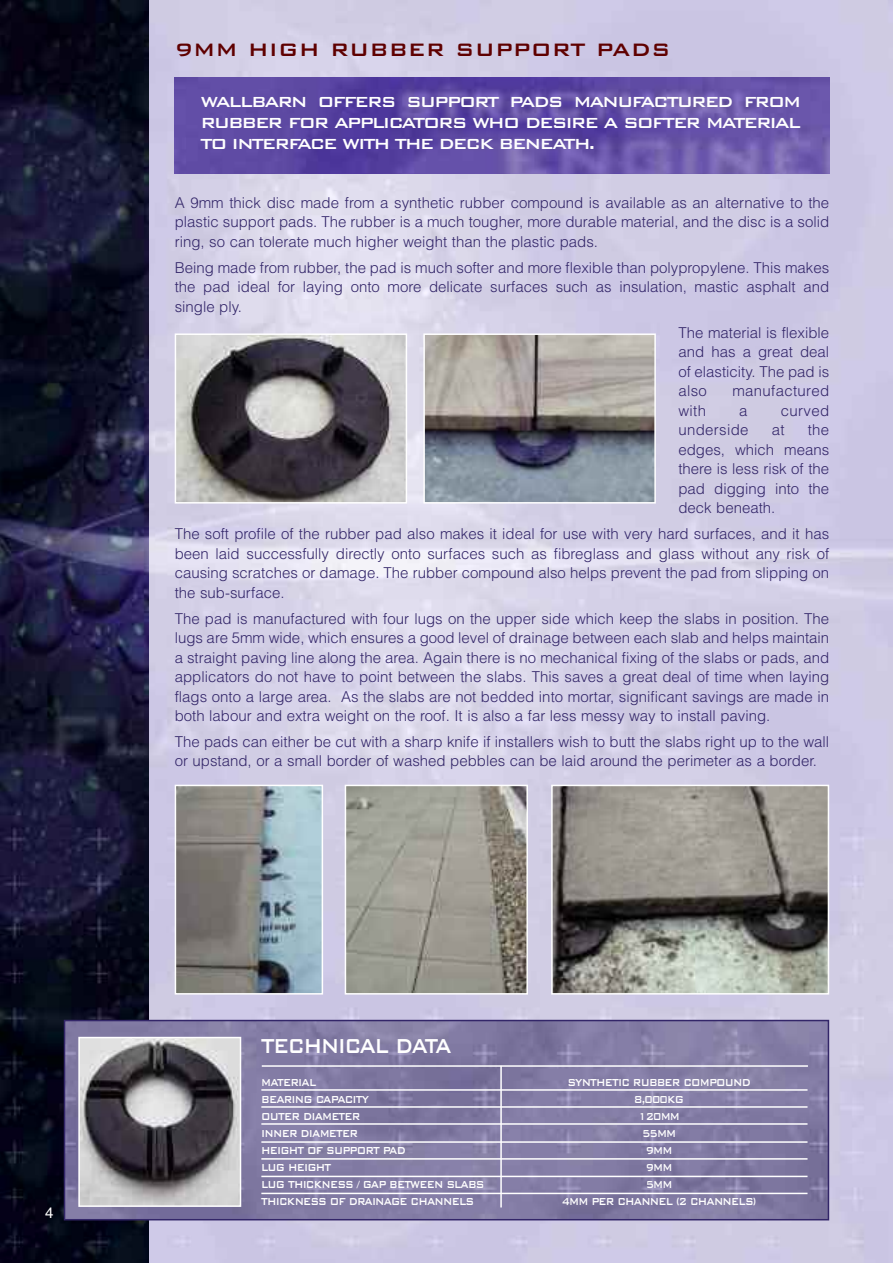
<style>
.page{position:relative;width:893px;height:1263px;background:#fff}
.page>*{position:absolute;margin:0;border:0;box-sizing:border-box;transform-origin:0 0}
.t1{font:500 27px "Bank Gothic BT";letter-spacing:-.08em;color:#fff;scale:.8 1}
.t2{font:500 24px "Bank Gothic BT";color:#5f0000}
.t3{font:500 19.5px/21px "Bank Gothic BT";letter-spacing:-.11em;color:#fff;text-align:justify}
.t4{font:300 15px/19.5px "Helvetica";color:#332669;text-align:justify}
.t5{font:300 15px "Helvetica";letter-spacing:.02em;color:#332669}
.t6{font:15px "Helvetica";color:#fff}
.t7{font:500 13.5px "Bank Gothic BT";letter-spacing:-.075em;color:#fff;scale:.8 1}
</style>
<div class="page">
<img style="left:149px;top:0;width:744px;height:1263px">
<img style="left:0;top:0;width:149px;height:1263px">
<img style="left:67px;top:1023px;width:759px;height:194px">
<div style="left:64px;top:1020px;width:765px;height:200px;border:2px solid #332669"></div>
<hr style="left:262px;top:1065px;width:546px;height:2px;background:#fff">
<hr style="left:261px;top:1089px;width:546px;height:2px;background:#fff">
<hr style="left:261px;top:1106px;width:546px;height:2px;background:#fff">
<hr style="left:261px;top:1123px;width:546px;height:2px;background:#fff">
<hr style="left:261px;top:1141px;width:546px;height:2px;background:#fff">
<hr style="left:261px;top:1158px;width:546px;height:2px;background:#fff">
<hr style="left:261px;top:1176px;width:546px;height:1px;background:#fff">
<hr style="left:261px;top:1193px;width:546px;height:1px;background:#fff">
<hr style="left:500px;top:1066px;width:2px;height:141px;background:#fff">
<img style="left:81px;top:1040px;width:157px;height:164px">
<div style="left:78px;top:1037px;width:163px;height:170px;border:2px solid #fff"></div>
<img style="left:175px;top:78px;width:654px;height:96px">
<img style="left:178px;top:336px;width:226px;height:165px">
<div style="left:175px;top:333px;width:232px;height:171px;border:2px solid #fff"></div>
<img style="left:178px;top:788px;width:142px;height:203px">
<div style="left:175px;top:785px;width:148px;height:209px;border:2px solid #fff"></div>
<img style="left:348px;top:788px;width:177px;height:203px">
<div style="left:345px;top:785px;width:183px;height:209px;border:2px solid #fff"></div>
<img style="left:554px;top:788px;width:272px;height:203px">
<div style="left:551px;top:785px;width:278px;height:209px;border:2px solid #fff"></div>
<img style="left:426px;top:336px;width:227px;height:165px">
<div style="left:423px;top:333px;width:233px;height:171px;border:2px solid #fff"></div>
<p class="t6" style="left:45px;top:1204px;width:10px">4</p>
<h2 class="t2" style="left:175px;top:34px;width:497px">9MM HIGH RUBBER SUPPORT PADS</h2>
<h3 class="t3" style="left:200px;top:89px;width:602px">WALLBARN OFFERS SUPPORT PADS MANUFACTURED FROM RUBBER FOR APPLICATORS WHO DESIRE A SOFTER MATERIAL TO INTERFACE WITH THE DECK BENEATH.</h3>
<p class="t4" style="left:175px;top:193px;width:656px">A 9mm thick disc made from a synthetic rubber compound is available as an alternative to the plastic support pads. The rubber is a much tougher, more durable material, and the disc is a solid ring, so can tolerate much higher weight than the plastic pads.</p>
<p class="t4" style="left:175px;top:258px;width:656px">Being made from rubber, the pad is much softer and more flexible than polypropylene. This makes the pad ideal for laying onto more delicate surfaces such as insulation, mastic asphalt and single ply.</p>
<p class="t4" style="left:678px;top:322px;width:152px">The material is flexible and has a great deal of elasticity. The pad is also</p>
<p class="t5" style="left:732px;top:382px;width:98px">manufactured</p>
<p class="t4" style="left:678px;top:400px;width:29px">with</p>
<p class="t4" style="left:739px;top:400px;width:10px">a</p>
<p class="t4" style="left:781px;top:400px;width:50px">curved</p>
<p class="t5" style="left:678px;top:421px;width:72px">underside</p>
<p class="t4" style="left:772px;top:420px;width:14px">at</p>
<p class="t4" style="left:678px;top:420px;width:152px;text-indent:129px">the edges, which means there is less risk of the pad digging into the deck beneath.</p>
<p class="t4" style="left:175px;top:524px;width:656px">The soft profile of the rubber pad also makes it ideal for use with very hard surfaces, and it has been laid successfully directly onto surfaces such as fibreglass and glass without any risk of causing scratches or damage. The rubber compound also helps prevent the pad from slipping on the sub-surface.</p>
<p class="t4" style="left:175px;top:608px;width:656px">The pad is manufactured with four lugs on the upper side which keep the slabs in position. The lugs are 5mm wide, which ensures a good level of drainage between each slab and helps maintain a straight paving line along the area. Again there is no mechanical fixing of the slabs or pads, and applicators do not have to point between the slabs. This saves a great deal of time when laying flags onto a large area. As the slabs are not bedded into mortar, significant savings are made in both labour and extra weight on the roof. It is also a far less messy way to install paving.</p>
<p class="t4" style="left:175px;top:732px;width:656px">The pads can either be cut with a sharp knife if installers wish to butt the slabs right up to the wall or upstand, or a small border of washed pebbles can be laid around the perimeter as a border.</p>
<h1 class="t1" style="left:261px;top:1028px;width:240px">TECHNICAL DATA</h1>
<p class="t7" style="left:261px;top:1073px;width:70px">MATERIAL</p>
<p class="t7" style="left:567px;top:1073px;width:231px">SYNTHETIC RUBBER COMPOUND</p>
<p class="t7" style="left:261px;top:1090px;width:136px">BEARING CAPACITY</p>
<p class="t7" style="left:634px;top:1090px;width:64px">8,000KG</p>
<p class="t7" style="left:261px;top:1107px;width:126px">OUTER DIAMETER</p>
<p class="t7" style="left:638px;top:1107px;width:54px">120MM</p>
<p class="t7" style="left:261px;top:1124px;width:122px">INNER DIAMETER</p>
<p class="t7" style="left:642px;top:1124px;width:44px">55MM</p>
<p class="t7" style="left:261px;top:1141px;width:182px">HEIGHT OF SUPPORT PAD</p>
<p class="t7" style="left:646px;top:1141px;width:35px">9MM</p>
<p class="t7" style="left:261px;top:1158px;width:89px">LUG HEIGHT</p>
<p class="t7" style="left:646px;top:1158px;width:35px">9MM</p>
<p class="t7" style="left:261px;top:1176px;width:281px">LUG THICKNESS / GAP BETWEEN SLABS</p>
<p class="t7" style="left:646px;top:1176px;width:35px">5MM</p>
<p class="t7" style="left:261px;top:1193px;width:268px">THICKNESS OF DRAINAGE CHANNELS</p>
<p class="t7" style="left:562px;top:1193px;width:245px">4MM PER CHANNEL (2 CHANNELS)</p>
</div>
